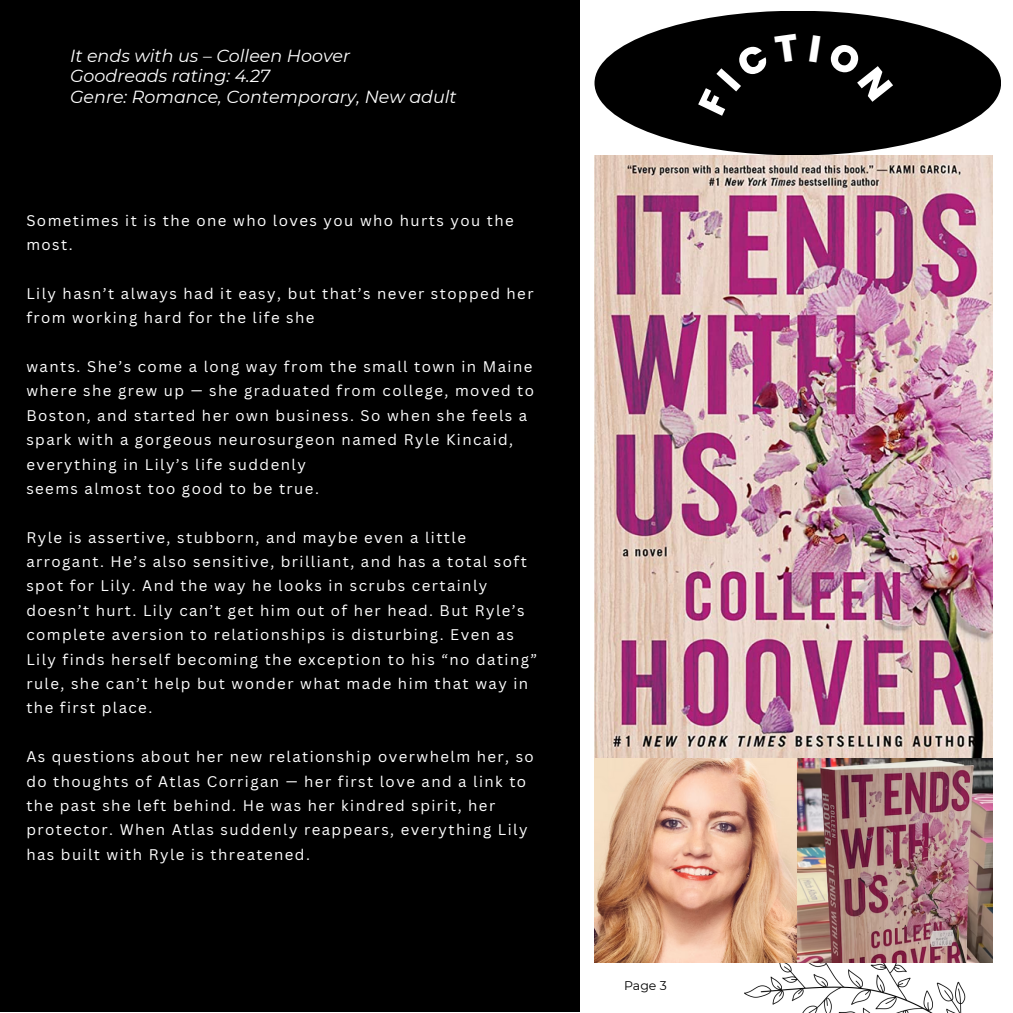
<style>
.page{position:relative;width:1013px;height:1013px;background:#fff}
.page>*{position:absolute;margin:0;border:0;box-sizing:border-box;transform-origin:0 0}
.t1{font:italic 17.5px/20.6px "Montserrat";color:#fff}
.t2{font:15px/24.4px "Canva Sans";letter-spacing:.095em;color:#fff}
.t3{font:12.5px "Montserrat";color:#000}
</style>
<div class="page">
<div style="left:0;top:0;width:579px;height:1011px;background:#000"></div>
<img style="left:744px;top:936px;width:249px;height:76px">
<div style="left:594px;top:11px;width:407px;height:144px;background:#000;border-radius:50%"></div>
<img style="left:594px;top:155px;width:398px;height:807px">
<p class="t1" style="left:70px;top:45px;width:388px">It ends with us – Colleen Hoover<br>Goodreads rating: 4.27<br>Genre: Romance, Contemporary, New adult</p>
<p class="t2" style="left:26px;top:208px;width:489px">Sometimes it is the one who loves you who hurts you the most.</p>
<p class="t2" style="left:26px;top:281px;width:509px">Lily hasn’t always had it easy, but that’s never stopped her from working hard for the life she</p>
<p class="t2" style="left:26px;top:354px;width:509px">wants. She’s come a long way from the small town in Maine where she grew up — she graduated from college, moved to Boston, and started her own business. So when she feels a spark with a gorgeous neurosurgeon named Ryle Kincaid, everything in Lily’s life suddenly<br>seems almost too good to be true.</p>
<p class="t2" style="left:26px;top:524px;width:512px">Ryle is assertive, stubborn, and maybe even a little arrogant. He’s also sensitive, brilliant, and has a total soft spot for Lily. And the way he looks in scrubs certainly doesn’t hurt. Lily can’t get him out of her head. But Ryle’s complete aversion to relationships is disturbing. Even as Lily finds herself becoming the exception to his “no dating” rule, she can’t help but wonder what made him that way in the first place.</p>
<p class="t2" style="left:26px;top:744px;width:509px">As questions about her new relationship overwhelm her, so do thoughts of Atlas Corrigan — her first love and a link to the past she left behind. He was her kindred spirit, her protector. When Atlas suddenly reappears, everything Lily has built with Ryle is threatened.</p>
<p class="t3" style="left:624px;top:977px;width:44px">Page 3</p>
</div>
